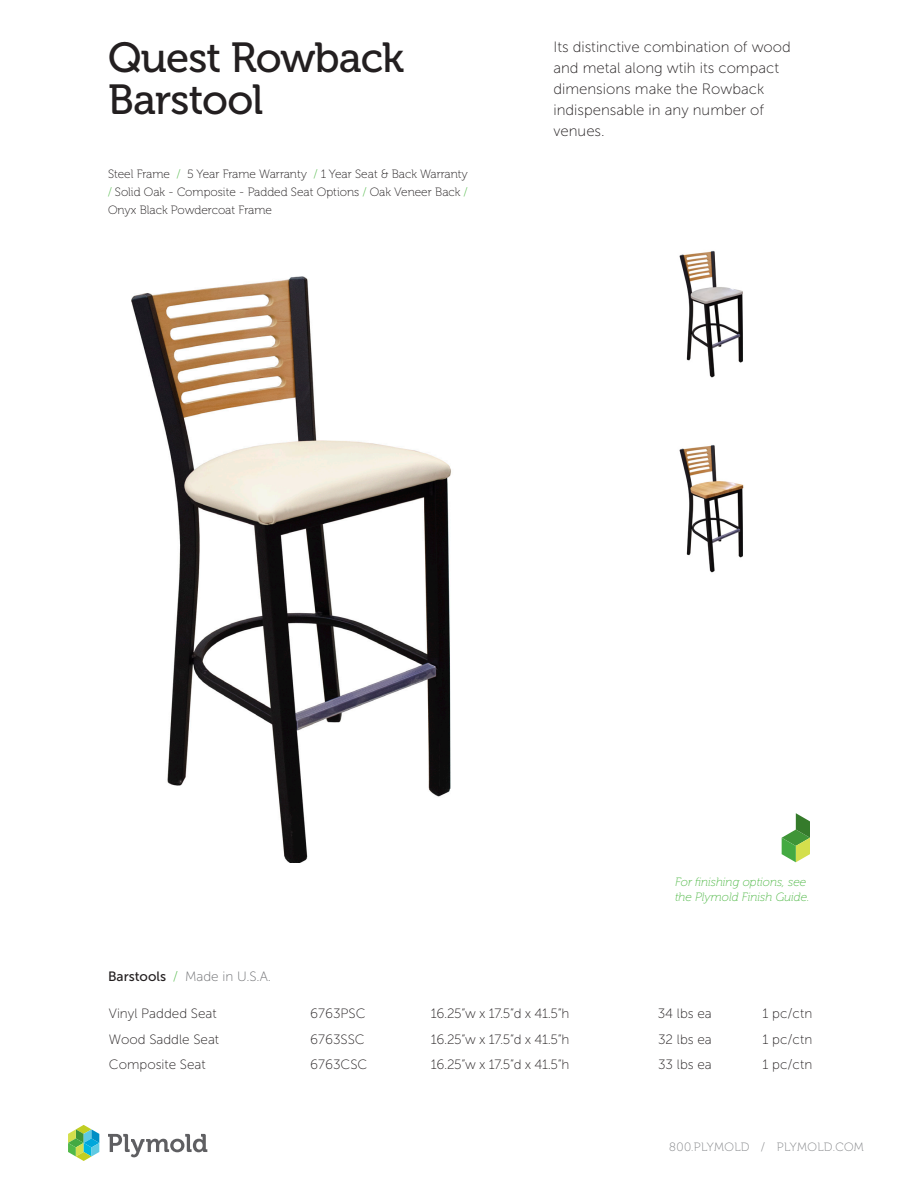
<style>
.page{position:relative;width:918px;height:1188px;background:#fff}
.page>*{position:absolute;margin:0;border:0;box-sizing:border-box;transform-origin:0 0}
.t1{font:42px/42px "Museo 500";letter-spacing:-.02em;color:#231f20}
.t2{font:15px/21px "Museo Sans 100";color:#231f20}
.t3{font:13.5px "Museo Sans 100";color:#231f20}
.t4{font:13.5px "Museo Sans 100";color:#6c6d70}
.t5{font:12px/18px "Museo 100";color:#231f20;text-align:justify}
.t6{font:italic 12px/15px "Museo 100";color:#51b948}
.t7{font:12px "Museo 100";letter-spacing:.035em;color:#808285}
.s1{color:#51b948}
.s2{font-family:"Museo Sans 500";color:#231f20}
.s3{font-family:"Museo 100";color:#51b948}
</style>
<div class="page">
<svg style="left:108px;top:1134px;width:99px;height:23px"></svg>
<svg style="left:68px;top:1125px;width:31px;height:36px"></svg>
<svg style="left:782px;top:813px;width:28px;height:49px"></svg>
<img style="left:131px;top:276px;width:320px;height:586px">
<img style="left:679px;top:250px;width:64px;height:128px">
<img style="left:679px;top:445px;width:65px;height:128px">
<p class="t1" style="left:108px;top:37px;width:298px">Quest Rowback<br>Barstool</p>
<p class="t5" style="left:108px;top:166px;width:362px">Steel Frame <span class="s1">/</span> 5 Year Frame Warranty <span class="s1">/</span> 1 Year Seat &amp; Back Warranty <span class="s1">/</span> Solid Oak - Composite - Padded Seat Options <span class="s1">/</span> Oak Veneer Back <span class="s1">/ </span>Onyx Black Powdercoat Frame</p>
<p class="t2" style="left:554px;top:36px;width:239px">Its distinctive combination of wood and metal along wtih its compact dimensions make the Rowback indispensable in any number of venues.</p>
<p class="t6" style="left:675px;top:874px;width:136px">For finishing options, see the Plymold Finish Guide.</p>
<p class="t4" style="left:108px;top:969px;width:165px"><span class="s2">Barstools</span> <span class="s3">/</span> Made in U.S.A.</p>
<p class="t3" style="left:109px;top:1006px;width:109px">Vinyl Padded Seat</p>
<p class="t3" style="left:109px;top:1032px;width:112px">Wood Saddle Seat</p>
<p class="t3" style="left:109px;top:1057px;width:98px">Composite Seat</p>
<p class="t3" style="left:310px;top:1006px;width:57px">6763PSC</p>
<p class="t3" style="left:310px;top:1032px;width:56px">6763SSC</p>
<p class="t3" style="left:310px;top:1057px;width:59px">6763CSC</p>
<p class="t3" style="left:431px;top:1006px;width:140px">16.25”w x 17.5”d x 41.5”h</p>
<p class="t3" style="left:431px;top:1032px;width:140px">16.25”w x 17.5”d x 41.5”h</p>
<p class="t3" style="left:431px;top:1057px;width:140px">16.25”w x 17.5”d x 41.5”h</p>
<p class="t3" style="left:658px;top:1006px;width:56px">34 lbs ea</p>
<p class="t3" style="left:658px;top:1032px;width:55px">32 lbs ea</p>
<p class="t3" style="left:658px;top:1057px;width:55px">33 lbs ea</p>
<p class="t3" style="left:763px;top:1006px;width:51px">1 pc/ctn</p>
<p class="t3" style="left:763px;top:1032px;width:51px">1 pc/ctn</p>
<p class="t3" style="left:763px;top:1057px;width:51px">1 pc/ctn</p>
<p class="t7" style="left:669px;top:1141px;width:196px">800.PLYMOLD / PLYMOLD.COM</p>
</div>
